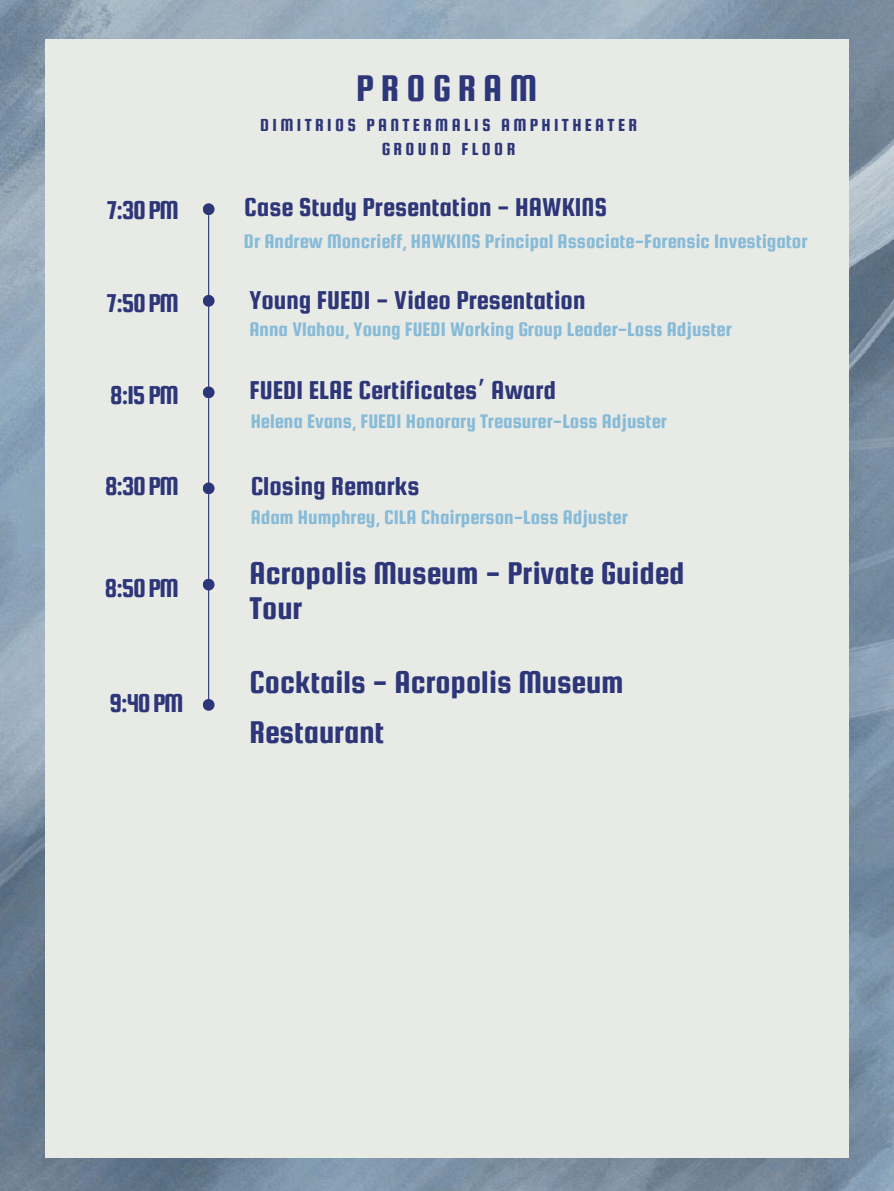
<style>
.page{position:relative;width:894px;height:1191px;background:#fff}
.page>*{position:absolute;margin:0;border:0;box-sizing:border-box;transform-origin:0 0}
.t1{font:39.6px "Squada One";letter-spacing:.18em;color:#2d3678}
.t2{font:33.6px/49.5px "Squada One";color:#2d3678}
.t3{font:27.6px "Squada One";color:#2d3678}
.t4{font:21px "Squada One";color:#87bbd7}
.t5{font:18.6px/23.5px "Squada One";letter-spacing:.18em;color:#2d3678;text-align:center}
.s1{font-family:"Noto Sans Gurmukhi"}
</style>
<div class="page">
<img style="left:0;top:0;width:893px;height:1190px">
<div style="left:45px;top:39px;width:803px;height:1118px;background:#e8eae6"></div>
<hr style="left:208px;top:215px;width:1px;height:484px;background:#2d3678">
<div style="left:203px;top:203px;width:11px;height:12px;background:#2d3678;border-radius:50%"></div>
<div style="left:203px;top:295px;width:11px;height:12px;background:#2d3678;border-radius:50%"></div>
<div style="left:203px;top:386px;width:11px;height:12px;background:#2d3678;border-radius:50%"></div>
<div style="left:203px;top:482px;width:11px;height:12px;background:#2d3678;border-radius:50%"></div>
<div style="left:203px;top:699px;width:11px;height:11px;background:#2d3678;border-radius:50%"></div>
<div style="left:203px;top:578px;width:11px;height:12px;background:#2d3678;border-radius:50%"></div>
<h1 class="t1" style="left:356px;top:66px;width:183px">PROGRAM</h1>
<p class="t5" style="left:260px;top:113px;width:378px">DIMITRIOS PANTERMALIS AMPHITHEATER<br>GROUND FLOOR</p>
<h3 class="t3" style="left:106px;top:195px;width:74px">7:30PM</h3>
<h3 class="t3" style="left:244px;top:192px;width:364px">Case Study Presentation - HAWKINS</h3>
<p class="t4" style="left:244px;top:229px;width:565px">Dr Andrew Moncrieff, HAWKINS Principal Associate-Forensic Investigator</p>
<h3 class="t3" style="left:106px;top:288px;width:74px">7:50PM</h3>
<h3 class="t3" style="left:249px;top:285px;width:337px">Young FUEDI - Video Presentation</h3>
<p class="t4" style="left:249px;top:318px;width:484px">Anna Vlahou, Young FUEDI Working Group Leader-Loss Adjuster</p>
<h3 class="t3" style="left:110px;top:380px;width:70px">8:15PM</h3>
<h3 class="t3" style="left:249px;top:375px;width:308px">FUEDI ELAE Certificates<span class="s1">’</span> Award</h3>
<p class="t4" style="left:250px;top:410px;width:417px">Helena Evans, FUEDI Honorary Treasurer-Loss Adjuster</p>
<h3 class="t3" style="left:105px;top:471px;width:75px">8:30PM</h3>
<h3 class="t3" style="left:250px;top:471px;width:170px">Closing Remarks</h3>
<h3 class="t3" style="left:104px;top:572px;width:76px">8:50PM</h3>
<h3 class="t3" style="left:109px;top:688px;width:75px">9:40PM</h3>
<p class="t4" style="left:250px;top:506px;width:378px">Adam Humphrey, CILA Chairperson-Loss Adjuster</p>
<h2 class="t2" style="left:249px;top:555px;width:436px;line-height:34.8px">Acropolis Museum - Private Guided<br>Tour</h2>
<h2 class="t2" style="left:249px;top:657px;width:375px">Cocktails - Acropolis Museum<br>Restaurant</h2>
</div>
